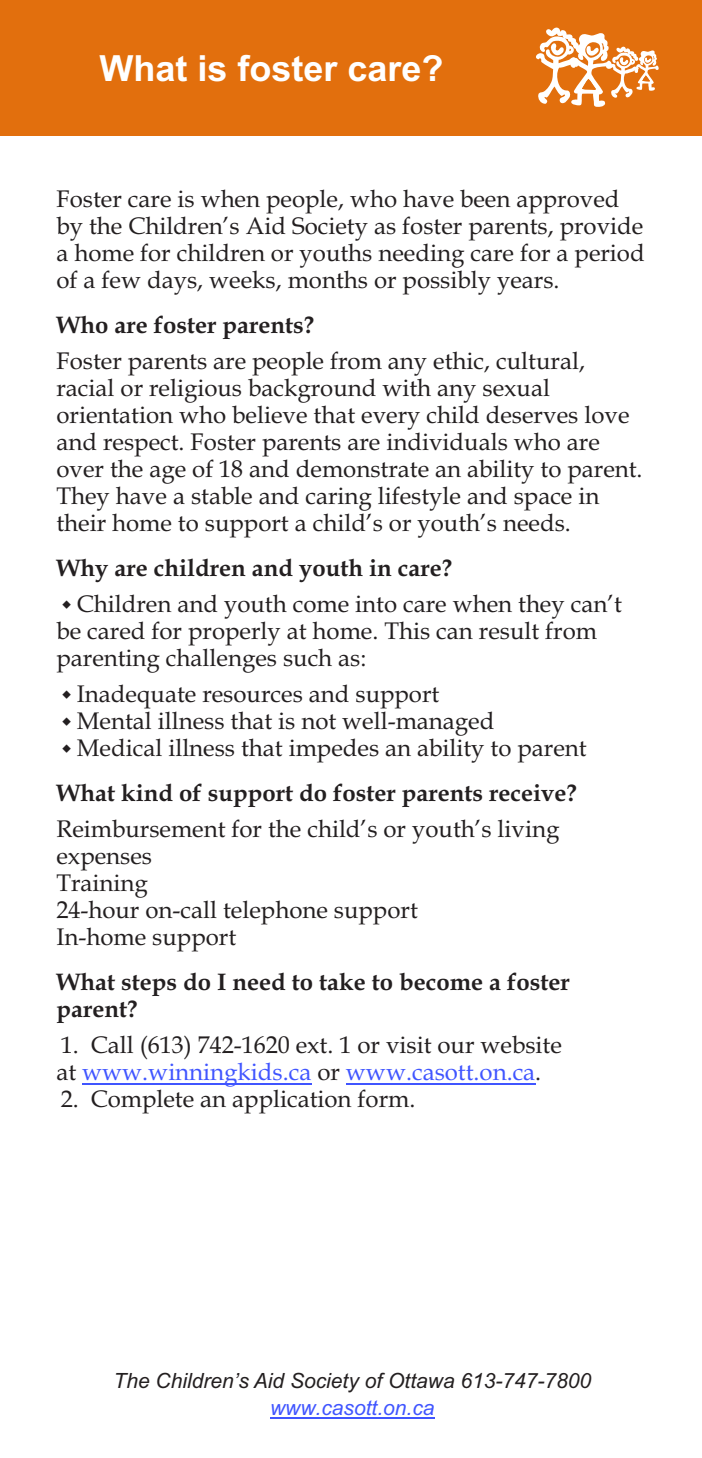
<style>
.page{position:relative;width:702px;height:1458px;background:#fff}
.page>*{position:absolute;margin:0;border:0;box-sizing:border-box;transform-origin:0 0}
.t1{font:700 36px "Arial";color:#fff}
.t2{font:24px/27px "Book Antiqua";color:#231f20}
.t3{font:700 24px/27px "Book Antiqua";color:#231f20}
.t4{font:italic 21px "Arial";color:#231f20}
.t5{font:italic 21px "Arial";color:#4055ff}
.s1{color:#4055ff}
</style>
<div class="page">
<div style="left:0;top:0;width:702px;height:136px;background:#e26f0d"></div>
<svg style="left:536px;top:27px;width:123px;height:80px"></svg>
<hr style="left:82px;top:1083px;width:229px;height:2px;background:#4055ff">
<hr style="left:346px;top:1083px;width:189px;height:2px;background:#4055ff">
<hr style="left:270px;top:1418px;width:165px;height:1px;background:#4055ff">
<h1 class="t1" style="left:100px;top:55px;width:346px">What is foster care?</h1>
<p class="t2" style="left:56px;top:189px;width:590px">Foster care is when people, who have been approved by the Children’s Aid Society as foster parents, provide a home for children or youths needing care for a period of a few days, weeks, months or possibly years.</p>
<p class="t3" style="left:56px;top:314px;width:259px">Who are foster parents?</p>
<p class="t2" style="left:56px;top:351px;width:588px">Foster parents are people from any ethic, cultural, racial or religious background with any sexual orientation who believe that every child deserves love and respect. Foster parents are individuals who are over the age of 18 and demonstrate an ability to parent.<br>They have a stable and caring lifestyle and space in their home to support a child’s or youth’s needs.</p>
<p class="t3" style="left:56px;top:557px;width:397px">Why are children and youth in care?</p>
<p class="t2" style="left:56px;top:594px;width:567px;text-indent:20px">Children and youth come into care when they can’t be cared for properly at home. This can result from parenting challenges such as:</p>
<p class="t2" style="left:77px;top:684px;width:511px">Inadequate resources and support<br>Mental illness that is not well-managed<br>Medical illness that impedes an ability to parent</p>
<p class="t3" style="left:56px;top:782px;width:522px">What kind of support do foster parents receive?</p>
<p class="t2" style="left:56px;top:819px;width:505px">Reimbursement for the child’s or youth’s living expenses<br>Training<br>24-hour on-call telephone support<br>In-home support</p>
<p class="t3" style="left:56px;top:971px;width:515px">What steps do I need to take to become a foster parent?</p>
<p class="t2" style="left:56px;top:1031px;width:507px">1. Call (613) 742-1620 ext. 1 or visit our website at <span class="s1">www.winningkids.ca</span> or <span class="s1">www.casott.on.ca</span>.</p>
<p class="t2" style="left:61px;top:1085px;width:356px">2. Complete an application form.</p>
<p class="t4" style="left:114px;top:1372px;width:479px">The Children’s Aid Society of Ottawa 613-747-7800</p>
<p class="t5" style="left:270px;top:1400px;width:166px">www.casott.on.ca</p>
</div>
